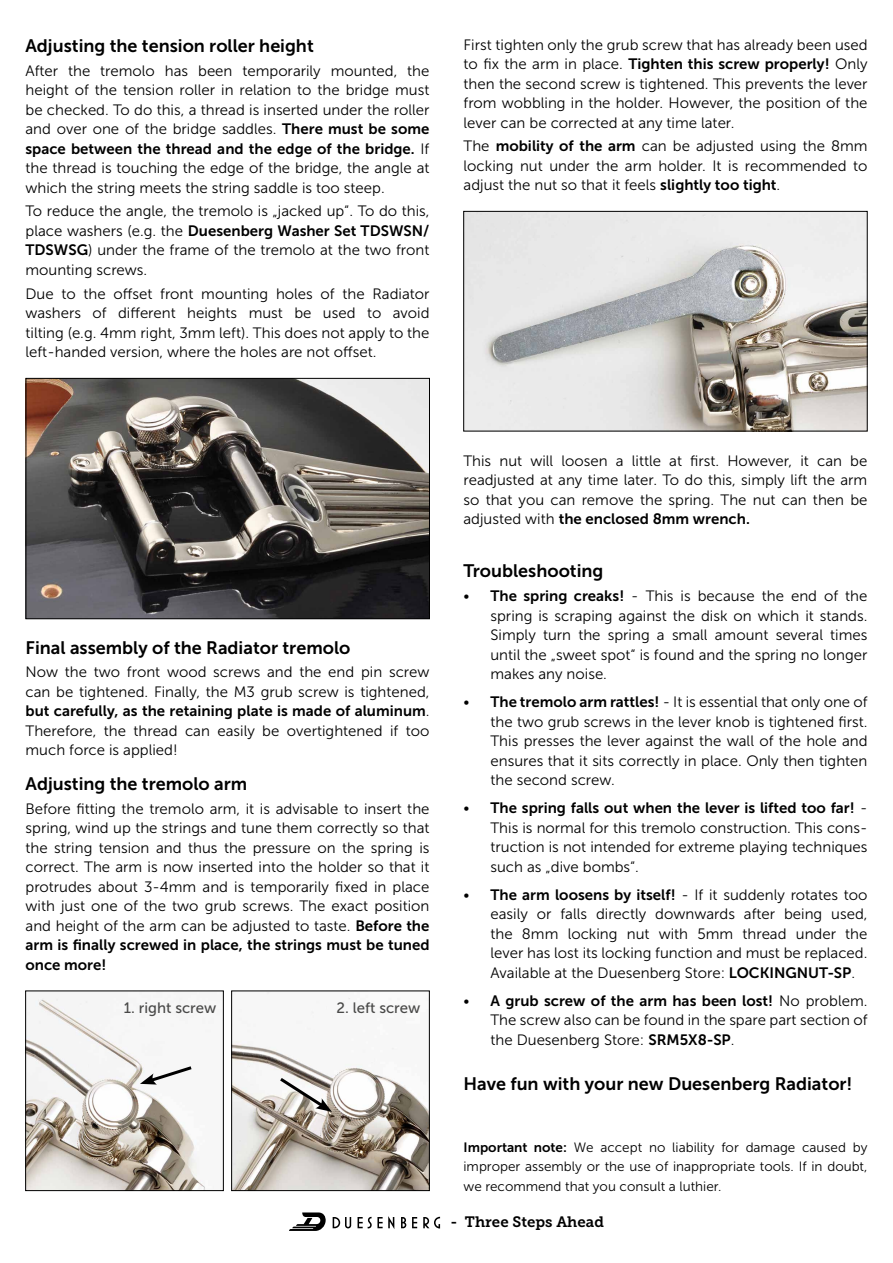
<style>
.page{position:relative;width:893px;height:1263px;background:#fff}
.page>*{position:absolute;margin:0;border:0;box-sizing:border-box;transform-origin:0 0}
.t1{font:18px "Museo Sans 700";color:#000}
.t2{font:15px/19.5px "Museo Sans 300";color:#000;text-align:justify}
.t3{font:15px/19.5px "Museo Sans 700";color:#000}
.t4{font:15px "Museo Sans 500";color:#494948}
.t5{font:15px "Museo Slab 700";color:#000}
.t6{font:13.5px/19.5px "Museo Sans 300";color:#000;text-align:justify}
.s1{font-family:"Museo Sans 700"}
.s2{font-family:"Museo Sans 300"}
</style>
<div class="page">
<svg style="left:289px;top:1212px;width:37px;height:19px"></svg>
<svg style="left:333px;top:1216px;width:107px;height:13px"></svg>
<img style="left:234px;top:993px;width:193px;height:196px">
<svg style="left:277px;top:1075px;width:55px;height:37px"></svg>
<img style="left:28px;top:997px;width:177px;height:192px">
<svg style="left:140px;top:1064px;width:55px;height:20px"></svg>
<img style="left:28px;top:380px;width:400px;height:237px">
<div style="left:26px;top:378px;width:404px;height:241px;border:1px solid #000"></div>
<img style="left:465px;top:213px;width:400px;height:216px">
<div style="left:463px;top:211px;width:404px;height:220px;border:1px solid #000"></div>
<p class="t1" style="left:26px;top:36px;width:290px">Adjusting the tension roller height</p>
<p class="t2" style="left:26px;top:61px;width:405px">After the tremolo has been temporarily mounted, the height of the tension roller in relation to the bridge must be checked. To do this, a thread is inserted under the roller and over one of the bridge saddles. <span class="s1">There must be some</span></p>
<p class="t3" style="left:26px;top:139px;width:405px">space between the thread and the edge of the bridge. <span class="s2">If</span></p>
<p class="t2" style="left:26px;top:158px;width:405px">the thread is touching the edge of the bridge, the angle at which the string meets the string saddle is too steep.</p>
<p class="t2" style="left:26px;top:201px;width:405px">To reduce the angle, the tremolo is „jacked up“. To do this,</p>
<p class="t3" style="left:26px;top:221px;width:405px"><span class="s2">place washers (e.g. the</span> Duesenberg Washer Set TDSWSN/</p>
<p class="t2" style="left:26px;top:240px;width:405px"><span class="s1">TDSWSG</span>) under the frame of the tremolo at the two front mounting screws.</p>
<p class="t2" style="left:26px;top:284px;width:405px">Due to the offset front mounting holes of the Radiator washers of different heights must be used to avoid tilting (e.g. 4mm right, 3mm left). This does not apply to the left-handed version, where the holes are not offset.</p>
<p class="t2" style="left:464px;top:35px;width:405px">First tighten only the grub screw that has already been used</p>
<p class="t3" style="left:464px;top:54px;width:405px"><span class="s2">to fix the arm in place.</span> Tighten this screw properly! <span class="s2">Only</span></p>
<p class="t2" style="left:464px;top:74px;width:405px">then the second screw is tightened. This prevents the lever from wobbling in the holder. However, the position of the lever can be corrected at any time later.</p>
<p class="t2" style="left:464px;top:136px;width:405px">The <span class="s1">mobility of the arm</span> can be adjusted using the 8mm locking nut under the arm holder. It is recommended to adjust the nut so that it feels <span class="s1">slightly too tight</span>.</p>
<p class="t1" style="left:26px;top:637px;width:326px">Final assembly of the Radiator tremolo</p>
<p class="t2" style="left:26px;top:662px;width:405px">Now the two front wood screws and the end pin screw can be tightened. Finally, the M3 grub screw is tightened,</p>
<p class="t3" style="left:26px;top:701px;width:405px">but carefully, as the retaining plate is made of aluminum<span class="s2">.</span></p>
<p class="t2" style="left:26px;top:721px;width:405px">Therefore, the thread can easily be overtightened if too much force is applied!</p>
<p class="t1" style="left:26px;top:774px;width:223px">Adjusting the tremolo arm</p>
<p class="t2" style="left:26px;top:799px;width:405px">Before fitting the tremolo arm, it is advisable to insert the spring, wind up the strings and tune them correctly so that the string tension and thus the pressure on the spring is correct. The arm is now inserted into the holder so that it protrudes about 3-4mm and is temporarily fixed in place with just one of the two grub screws. The exact position and height of the arm can be adjusted to taste. <span class="s1">Before the</span></p>
<p class="t3" style="left:26px;top:935px;width:405px">arm is finally screwed in place, the strings must be tuned once more!</p>
<p class="t4" style="left:124px;top:999px;width:94px">1. right screw</p>
<p class="t4" style="left:337px;top:999px;width:85px">2. left screw</p>
<p class="t2" style="left:463px;top:451px;width:405px">This nut will loosen a little at first. However, it can be readjusted at any time later. To do this, simply lift the arm so that you can remove the spring. The nut can then be</p>
<p class="t3" style="left:463px;top:509px;width:288px"><span class="s2">adjusted with</span> the enclosed 8mm wrench.</p>
<p class="t1" style="left:463px;top:561px;width:141px">Troubleshooting</p>
<p class="t2" style="left:490px;top:586px;width:378px;text-indent:-27px">• <span class="s1">The spring creaks!</span> - This is because the end of the spring is scraping against the disk on which it stands.<br>Simply turn the spring a small amount several times until the „sweet spot“ is found and the spring no longer makes any noise.</p>
<p class="t2" style="left:490px;top:692px;width:378px;text-indent:-27px">• <span class="s1">The tremolo arm rattles!</span> - It is essential that only one of the two grub screws in the lever knob is tightened first.<br>This presses the lever against the wall of the hole and ensures that it sits correctly in place. Only then tighten the second screw.</p>
<p class="t3" style="left:463px;top:798px;width:405px"><span class="s2">•</span> The spring falls out when the lever is lifted too far! <span class="s2">-</span></p>
<p class="t2" style="left:490px;top:818px;width:378px">This is normal for this tremolo construction. This cons&shy;truction is not intended for extreme playing techniques such as „dive bombs“.</p>
<p class="t2" style="left:490px;top:885px;width:378px;text-indent:-27px">• <span class="s1">The arm loosens by itself!</span> - If it suddenly rotates too easily or falls directly downwards after being used, the 8mm locking nut with 5mm thread under the lever has lost its locking function and must be replaced.<br>Available at the Duesenberg Store: <span class="s1">LOCKINGNUT-SP</span>.</p>
<p class="t3" style="left:463px;top:991px;width:405px"><span class="s2">•</span> A grub screw of the arm has been lost! <span class="s2">No problem.</span></p>
<p class="t2" style="left:490px;top:1010px;width:378px">The screw also can be found in the spare part section of the Duesenberg Store: <span class="s1">SRM5X8-SP</span>.</p>
<p class="t1" style="left:463px;top:1074px;width:391px">Have fun with your new Duesenberg Radiator!</p>
<p class="t6" style="left:463px;top:1137px;width:405px"><span class="s1">Important note:</span> We accept no liability for damage caused by improper assembly or the use of inappropriate tools. If in doubt, we recommend that you consult a luthier.</p>
<p class="t5" style="left:450px;top:1213px;width:155px">- Three Steps Ahead</p>
</div>
